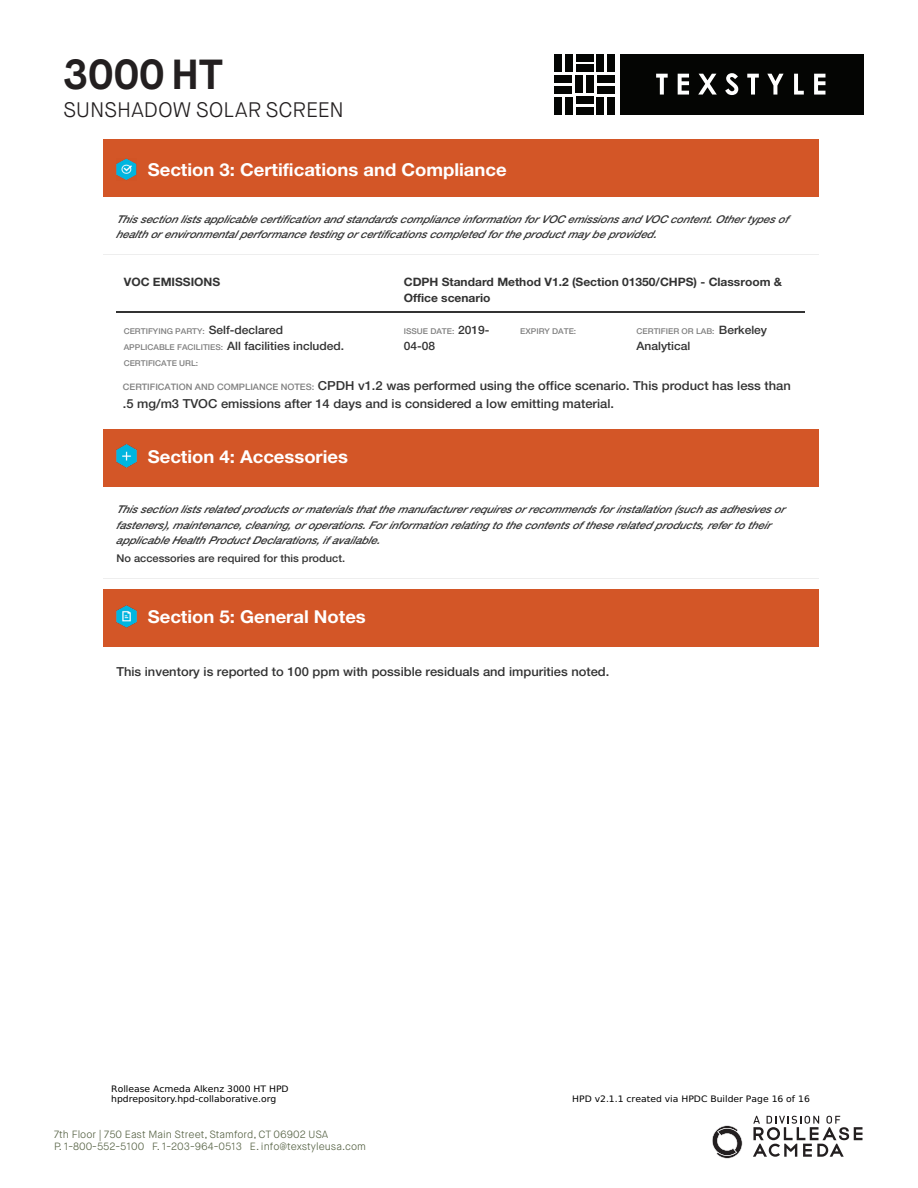
<style>
.page{position:relative;width:918px;height:1188px;background:#fff}
.page>*{position:absolute;margin:0;border:0;box-sizing:border-box;transform-origin:0 0}
.ACM_Headline{font:700 42px "Maison Neue";color:#231f20}
.ACM_Sub_headline{font:300 21px "Maison Neue";letter-spacing:-.005em;color:#231f20}
.t1{font:700 17.85px "Helvetica Neue";color:#fff;scale:1.04 1}
.t2{font:500 12.45px/17.9px "Helvetica Neue";color:#333;scale:1.04 1}
.t3{font:700 11.55px/16px "Helvetica Neue";color:#333;scale:1.04 1}
.t4{font:500 11.55px "Helvetica Neue";color:#333;scale:1.04 1}
.t5{font:italic 500 10.65px/15.1px "Helvetica Neue";color:#333;scale:1.04 1}
.t6{font:500 10.65px "Helvetica Neue";color:#333;scale:1.04 1}
.t7{font:300 10.5px "Maison Neue";color:#566244}
.t8{font:8.85px/10.1px "DejaVu Sans";color:#000;scale:1.04 1}
.t9{font:500 7.95px "Helvetica Neue";color:#808080;scale:1.04 1}
.s1{font-size:11.55px;color:#333}
.s2{font-size:7.95px;color:#808080}
.s3{font-size:8.85px;color:#808080}
</style>
<div class="page">
<div style="left:621px;top:54px;width:243px;height:60px;background:#040503"></div>
<svg style="left:656px;top:74px;width:12px;height:21px"></svg>
<svg style="left:678px;top:74px;width:11px;height:21px"></svg>
<svg style="left:698px;top:74px;width:19px;height:21px"></svg>
<svg style="left:725px;top:73px;width:13px;height:22px"></svg>
<svg style="left:747px;top:74px;width:12px;height:21px"></svg>
<svg style="left:767px;top:74px;width:17px;height:21px"></svg>
<svg style="left:794px;top:74px;width:10px;height:21px"></svg>
<svg style="left:814px;top:74px;width:11px;height:21px"></svg>
<div style="left:576px;top:107px;width:17px;height:7px;background:#040503"></div>
<div style="left:576px;top:97px;width:17px;height:7px;background:#040503"></div>
<div style="left:576px;top:65px;width:17px;height:7px;background:#040503"></div>
<div style="left:576px;top:54px;width:17px;height:7px;background:#040503"></div>
<div style="left:597px;top:86px;width:18px;height:7px;background:#040503"></div>
<div style="left:597px;top:75px;width:18px;height:8px;background:#040503"></div>
<div style="left:554px;top:86px;width:18px;height:7px;background:#040503"></div>
<div style="left:554px;top:75px;width:18px;height:8px;background:#040503"></div>
<div style="left:554px;top:54px;width:7px;height:18px;background:#040503"></div>
<div style="left:565px;top:54px;width:7px;height:18px;background:#040503"></div>
<div style="left:554px;top:97px;width:7px;height:17px;background:#040503"></div>
<div style="left:565px;top:97px;width:7px;height:17px;background:#040503"></div>
<div style="left:597px;top:54px;width:7px;height:18px;background:#040503"></div>
<div style="left:608px;top:54px;width:7px;height:18px;background:#040503"></div>
<div style="left:597px;top:97px;width:7px;height:17px;background:#040503"></div>
<div style="left:608px;top:97px;width:7px;height:17px;background:#040503"></div>
<div style="left:576px;top:75px;width:7px;height:18px;background:#040503"></div>
<div style="left:586px;top:75px;width:7px;height:18px;background:#040503"></div>
<svg style="left:753px;top:1116px;width:109px;height:41px"></svg>
<svg style="left:712px;top:1125px;width:30px;height:34px"></svg>
<div style="left:103px;top:139px;width:715px;height:58px;background:#d35627"></div>
<hr style="left:103px;top:254px;width:715px;height:1px;background:#eee">
<div style="left:103px;top:429px;width:715px;height:58px;background:#d35627"></div>
<hr style="left:103px;top:578px;width:715px;height:1px;background:#eee">
<div style="left:103px;top:589px;width:715px;height:58px;background:#d35627"></div>
<img style="left:116px;top:158px;width:21px;height:23px">
<hr style="left:116px;top:311px;width:280px;height:2px;background:#333">
<hr style="left:396px;top:311px;width:117px;height:2px;background:#333">
<hr style="left:513px;top:311px;width:116px;height:2px;background:#333">
<hr style="left:629px;top:311px;width:176px;height:2px;background:#333">
<img style="left:116px;top:445px;width:21px;height:22px">
<img style="left:116px;top:605px;width:21px;height:22px">
<p class="ACM_Headline" style="left:63px;top:47px;width:161px">3000 HT</p>
<p class="ACM_Sub_headline" style="left:63px;top:96px;width:282px">SUNSHADOW SOLAR SCREEN</p>
<p class="t1" style="left:148px;top:163px;width:347px">Section 3: Certifications and Compliance</p>
<p class="t5" style="left:116px;top:213px;width:648px">This section lists applicable certification and standards compliance information for VOC emissions and VOC content. Other types of health or environmental performance testing or certifications completed for the product may be provided.</p>
<p class="t3" style="left:124px;top:274px;width:94px">VOC EMISSIONS</p>
<p class="t3" style="left:404px;top:274px;width:365px">CDPH Standard Method V1.2 (Section 01350/CHPS) - Classroom &amp;<br>Office scenario</p>
<p class="t9" style="left:124px;top:327px;width:155px">CERTIFYING PARTY: <span class="s1">Self-declared</span></p>
<p class="t4" style="left:124px;top:341px;width:213px"><span class="s2">APPLICABLE FACILITIES:</span> All facilities included.</p>
<p class="t9" style="left:124px;top:359px;width:73px">CERTIFICATE URL:</p>
<p class="t9" style="left:520px;top:327px;width:55px">EXPIRY DATE:</p>
<p class="t9" style="left:637px;top:327px;width:127px">CERTIFIER OR LAB: <span class="s1">Berkeley</span></p>
<p class="t4" style="left:637px;top:341px;width:53px">Analytical</p>
<p class="t2" style="left:123px;top:377px;width:644px"><span class="s3">CERTIFICATION AND COMPLIANCE NOTES:</span> CPDH v1.2 was performed using the office scenario. This product has less than .5 mg/m3 TVOC emissions after 14 days and is considered a low emitting material.</p>
<p class="t1" style="left:148px;top:450px;width:194px">Section 4: Accessories</p>
<p class="t9" style="left:404px;top:327px;width:84px">ISSUE DATE: <span class="s1">2019-</span></p>
<p class="t4" style="left:404px;top:341px;width:32px">04-08</p>
<p class="t5" style="left:116px;top:503px;width:647px">This section lists related products or materials that the manufacturer requires or recommends for installation (such as adhesives or fasteners), maintenance, cleaning, or op erations. For information relating to the contents of these related products, refer to their app licable Health Product Declarations, if available.</p>
<p class="t6" style="left:116px;top:553px;width:222px">No accessories are required for this product.</p>
<p class="t1" style="left:148px;top:610px;width:211px">Section 5: General Notes</p>
<p class="t2" style="left:116px;top:663px;width:476px">This inventory is reported to 100 ppm with possible residuals and impurities noted.</p>
<p class="t8" style="left:111px;top:1085px;width:172px">Rollease Acmeda Alkenz 3000 HT HPD hpdrepository.hpd-collaborative.org</p>
<p class="t8" style="left:572px;top:1095px;width:230px">HPD v2.1.1 created via HPDC Builder Page 16 of 16</p>
<p class="t7" style="left:54px;top:1127px;width:276px">7th Floor | 750 East Main Street, Stamford, CT 06902 USA</p>
<p class="t7" style="left:54px;top:1140px;width:314px">P. 1-800-552-5100 F. 1-203-964-0513 E. info@texstyleusa.com</p>
</div>
